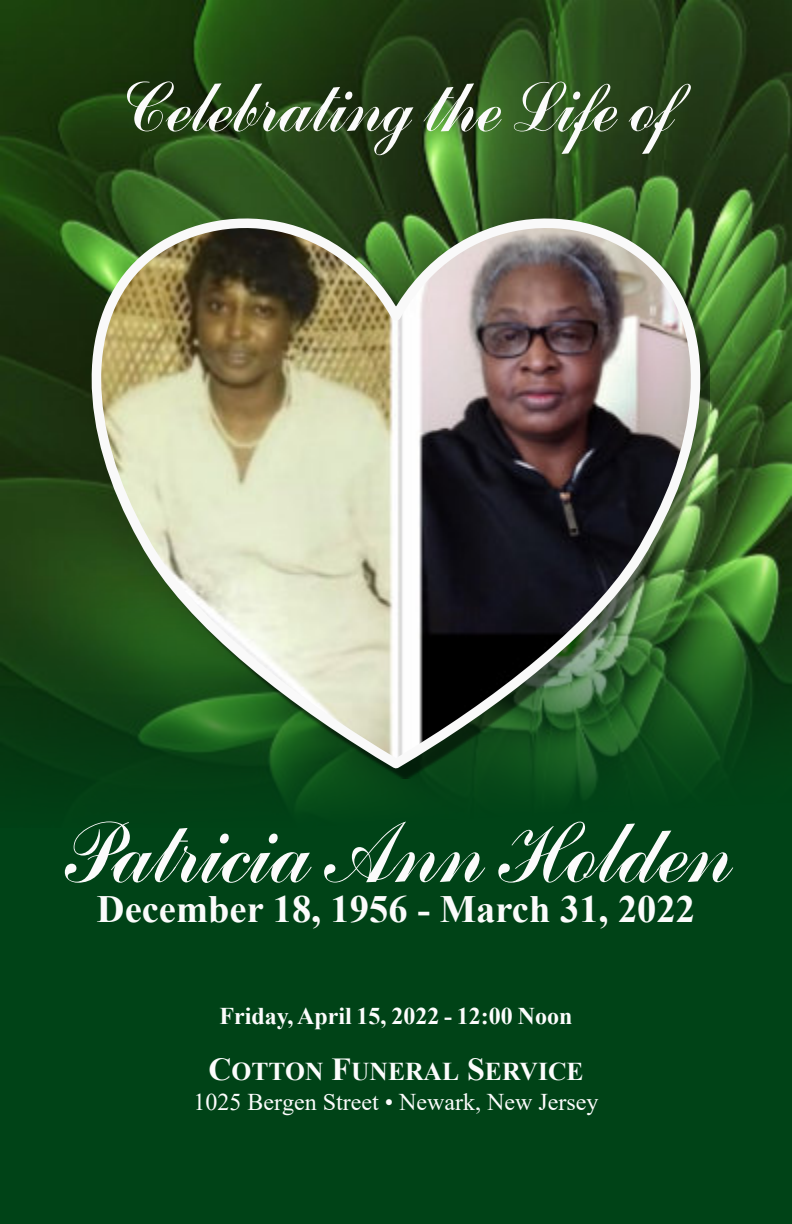
<style>
.page{position:relative;width:792px;height:1224px;background:#fff}
.page>*{position:absolute;margin:0;border:0;box-sizing:border-box;transform-origin:0 0}
.t1{font:86px "Handscript SF";color:#fbfbfb}
.t2{font:70px "Handscript SF";color:#fbfbfb}
.t3{font:700 38.6px "Times New Roman";color:#fbfbfb}
.t4{font:700 25.6px "Times New Roman";color:#fcfcfc}
.t5{font:24px "Times New Roman";color:#fcfcfc}
.t6{font:700 24px "Times New Roman";color:#fcfcfc}
.s1{font-size:32px}
</style>
<div class="page">
<div style="left:0;top:828px;width:792px;height:396px;background:#004317"></div>
<img style="left:0;top:0;width:792px;height:828px">
<img style="left:81px;top:191px;width:644px;height:584px">
<h2 class="t2" style="left:118px;top:69px;width:557px">Celebrating the Life of</h2>
<h1 class="t1" style="left:60px;top:806px;width:673px">Patricia Ann Holden</h1>
<h3 class="t3" style="left:97px;top:896px;width:600px">December 18, 1956 - March 31, 2022</h3>
<p class="t6" style="left:220px;top:1008px;width:354px">Friday, April 15, 2022 - 12:00 Noon</p>
<p class="t4" style="left:208px;top:1063px;width:377px"><span class="s1">C</span>OTTON <span class="s1">F</span>UNERAL <span class="s1">S</span>ERVICE</p>
<p class="t5" style="left:194px;top:1094px;width:406px">1025 Bergen Street • Newark, New Jersey</p>
</div>
